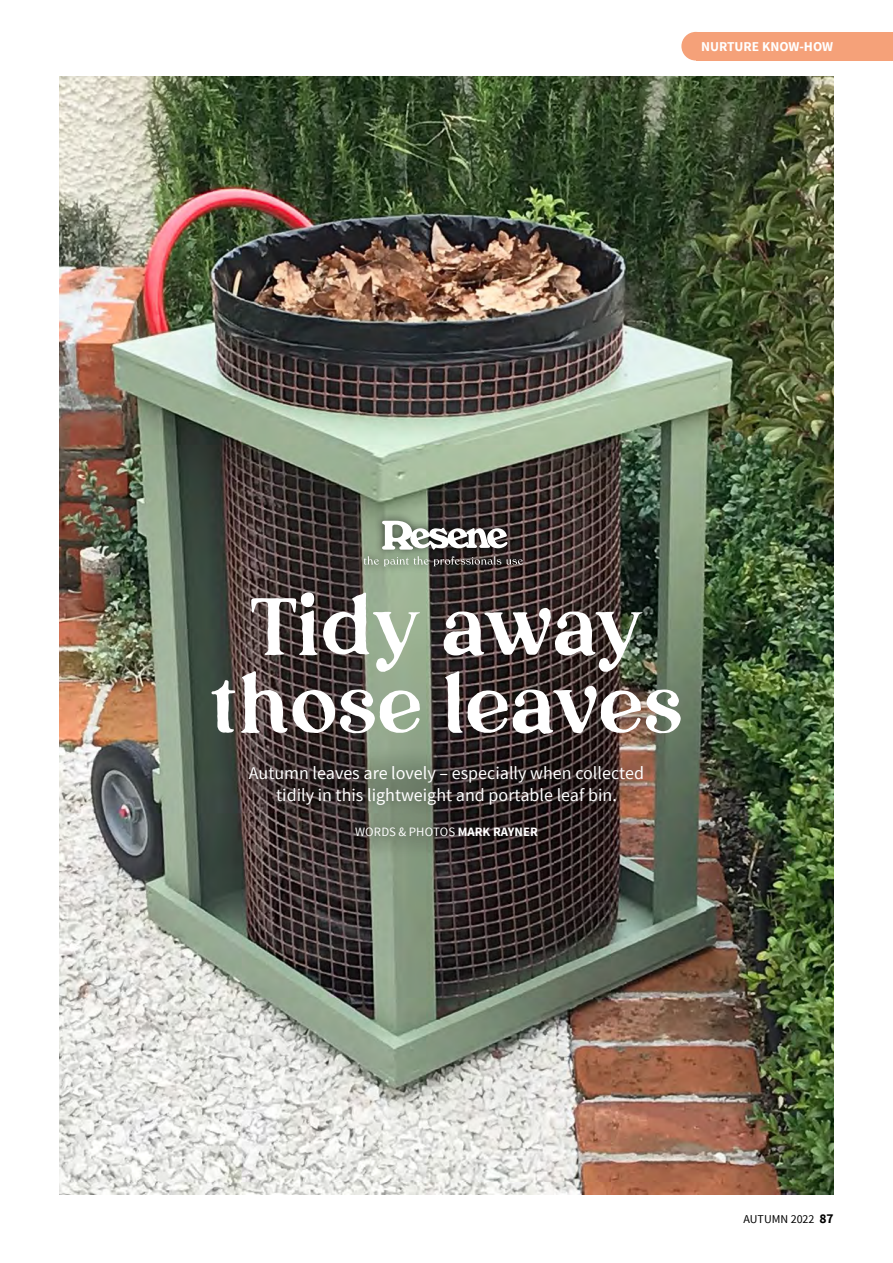
<style>
.page{position:relative;width:893px;height:1263px;background:#fff}
.page>*{position:absolute;margin:0;border:0;box-sizing:border-box;transform-origin:0 0}
.t1{font:81.45px/78px "Karelle";color:#fff;text-align:center}
.t2{font:18px/22.5px "Source Sans Pro";color:#fff;text-align:center}
.t3{font:700 13.5px "Source Sans Pro";color:#fff}
.t4{font:12.75px "Source Sans Pro";color:#fff}
.t5{font:12px "Source Sans Pro";color:#000}
.s1{font-weight:700}
.s2{font-weight:700;font-size:13.5px}
</style>
<div class="page">
<div style="left:696px;top:32px;width:197px;height:29px;background:#f5a179"></div>
<div style="left:681px;top:32px;width:29px;height:29px;background:#f5a179;border-radius:50%"></div>
<img style="left:60px;top:76px;width:773px;height:1119px">
<div style="left:228px;top:744px;width:437px;height:115px;background:#000;opacity:.75"></div>
<div style="left:355px;top:512px;width:176px;height:63px;background:#000;opacity:.75"></div>
<svg style="left:382px;top:521px;width:125px;height:29px"></svg>
<svg style="left:364px;top:556px;width:159px;height:10px;background:#73766d"></svg>
<p class="t3" style="left:701px;top:38px;width:134px">NURTURE KNOW-HOW</p>
<h1 class="t1" style="left:210px;top:592px;width:475px">Tidy away those leaves</h1>
<p class="t2" style="left:249px;top:762px;width:397px">Autumn leaves are lovely – especially when collected tidily in this lightweight and portable leaf bin.</p>
<p class="t4" style="left:355px;top:824px;width:184px">Words &amp; Photos <span class="s1">MARK RAYNER</span></p>
<p class="t5" style="left:743px;top:1211px;width:92px">Autumn 2022 <span class="s2">87</span></p>
</div>
